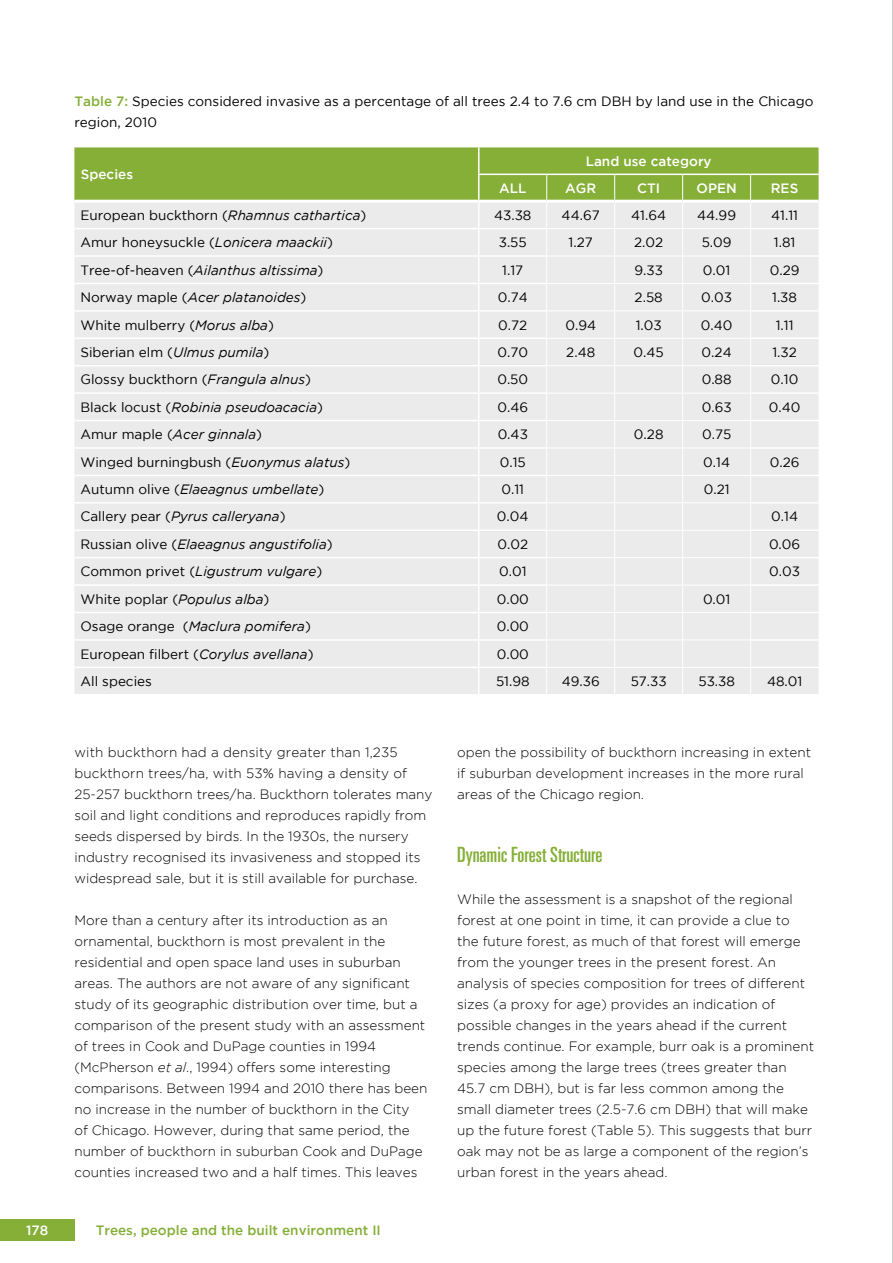
<style>
.page{position:relative;width:893px;height:1263px;background:#fff}
.page>*{position:absolute;margin:0;border:0;box-sizing:border-box;transform-origin:0 0}
.t1{font:ultra-condensed 21px "Univers";color:#85af37}
.t2{font:300 13.5px/21px "Gotham";color:#000}
.t3{font:13.5px/21px "Gotham";color:#000}
.t4{font:italic 13.5px "Gotham";color:#000}
.t5{font:500 13.5px "Gotham";color:#fff}
.t6{font:500 13.5px "Gotham";color:#85af37}
.s1{font-weight:500;color:#85af37}
.s2{font-style:italic}
.s3{font-style:normal}
</style>
<div class="page">
<div style="left:0;top:1219px;width:74px;height:21px;background:#85af37"></div>
<hr style="left:892px;top:0;width:1px;height:1263px;background:#939598">
<svg style="left:74px;top:147px;width:745px;height:547px;background:#e2e6db"></svg>
<hr style="left:479px;top:200px;width:68px;height:3px;background:#fff">
<hr style="left:547px;top:200px;width:68px;height:3px;background:#fff">
<hr style="left:615px;top:200px;width:68px;height:3px;background:#fff">
<hr style="left:683px;top:200px;width:68px;height:3px;background:#fff">
<hr style="left:751px;top:200px;width:68px;height:3px;background:#fff">
<p class="t3" style="left:74px;top:91px;width:740px"><span class="s1">Table 7:</span> Species considered invasive as a percentage of all trees 2.4 to 7.6 cm DBH by land use in the Chicago region, 2010</p>
<p class="t5" style="left:81px;top:167px;width:54px">Species</p>
<p class="t5" style="left:586px;top:153px;width:127px">Land use category</p>
<p class="t5" style="left:499px;top:180px;width:29px">ALL</p>
<p class="t5" style="left:565px;top:180px;width:33px">AGR</p>
<p class="t5" style="left:637px;top:180px;width:24px">CTI</p>
<p class="t5" style="left:696px;top:180px;width:42px">OPEN</p>
<p class="t5" style="left:771px;top:180px;width:29px">RES</p>
<p class="t3" style="left:80px;top:204px;width:287px">European buckthorn (<span class="s2">Rhamnus cathartica</span>)</p>
<p class="t3" style="left:494px;top:204px;width:39px">43.38</p>
<p class="t3" style="left:562px;top:204px;width:40px">44.67</p>
<p class="t3" style="left:631px;top:204px;width:36px">41.64</p>
<p class="t3" style="left:697px;top:204px;width:40px">44.99</p>
<p class="t3" style="left:771px;top:204px;width:28px">41.11</p>
<p class="t3" style="left:80px;top:232px;width:254px">Amur honeysuckle (<span class="s2">Lonicera maackii</span>)</p>
<p class="t3" style="left:499px;top:232px;width:30px">3.55</p>
<p class="t3" style="left:569px;top:232px;width:26px">1.27</p>
<p class="t3" style="left:634px;top:232px;width:31px">2.02</p>
<p class="t3" style="left:702px;top:232px;width:31px">5.09</p>
<p class="t3" style="left:774px;top:232px;width:23px">1.81</p>
<p class="t4" style="left:80px;top:262px;width:245px"><span class="s3">Tree-of-heaven (</span>Ailanthus altissima<span class="s3">)</span></p>
<p class="t3" style="left:502px;top:259px;width:23px">1.17</p>
<p class="t3" style="left:634px;top:259px;width:30px">9.33</p>
<p class="t3" style="left:703px;top:259px;width:29px">0.01</p>
<p class="t3" style="left:770px;top:259px;width:31px">0.29</p>
<p class="t4" style="left:80px;top:290px;width:227px"><span class="s3">Norway maple (</span>Acer platanoides<span class="s3">)</span></p>
<p class="t3" style="left:498px;top:287px;width:32px">0.74</p>
<p class="t3" style="left:635px;top:287px;width:30px">2.58</p>
<p class="t3" style="left:701px;top:287px;width:32px">0.03</p>
<p class="t3" style="left:772px;top:287px;width:26px">1.38</p>
<p class="t3" style="left:80px;top:314px;width:195px">White mulberry (<span class="s2">Morus alba</span>)</p>
<p class="t3" style="left:498px;top:314px;width:31px">0.72</p>
<p class="t3" style="left:565px;top:314px;width:32px">0.94</p>
<p class="t3" style="left:636px;top:314px;width:28px">1.03</p>
<p class="t3" style="left:701px;top:314px;width:33px">0.40</p>
<p class="t3" style="left:776px;top:314px;width:19px">1.11</p>
<p class="t3" style="left:80px;top:341px;width:191px">Siberian elm (<span class="s2">Ulmus pumila</span>)</p>
<p class="t3" style="left:497px;top:341px;width:32px">0.70</p>
<p class="t3" style="left:566px;top:341px;width:30px">2.48</p>
<p class="t3" style="left:634px;top:341px;width:32px">0.45</p>
<p class="t3" style="left:702px;top:341px;width:32px">0.24</p>
<p class="t3" style="left:772px;top:341px;width:26px">1.32</p>
<p class="t3" style="left:80px;top:369px;width:232px">Glossy buckthorn (<span class="s2">Frangula alnus</span>)</p>
<p class="t3" style="left:497px;top:369px;width:32px">0.50</p>
<p class="t3" style="left:702px;top:369px;width:31px">0.88</p>
<p class="t3" style="left:771px;top:369px;width:29px">0.10</p>
<p class="t4" style="left:80px;top:399px;width:244px"><span class="s3">Black locust (</span>Robinia pseudoacacia<span class="s3">)</span></p>
<p class="t3" style="left:497px;top:396px;width:32px">0.46</p>
<p class="t3" style="left:702px;top:396px;width:31px">0.63</p>
<p class="t3" style="left:769px;top:396px;width:33px">0.40</p>
<p class="t3" style="left:80px;top:424px;width:183px">Amur maple (<span class="s2">Acer ginnala</span>)</p>
<p class="t3" style="left:498px;top:424px;width:32px">0.43</p>
<p class="t3" style="left:634px;top:424px;width:31px">0.28</p>
<p class="t3" style="left:702px;top:424px;width:31px">0.75</p>
<p class="t3" style="left:80px;top:451px;width:271px">Winged burningbush (<span class="s2">Euonymus alatus</span>)</p>
<p class="t3" style="left:500px;top:451px;width:28px">0.15</p>
<p class="t3" style="left:703px;top:451px;width:28px">0.14</p>
<p class="t3" style="left:770px;top:451px;width:31px">0.26</p>
<p class="t4" style="left:80px;top:482px;width:245px"><span class="s3">Autumn olive (</span>Elaeagnus umbellate<span class="s3">)</span></p>
<p class="t3" style="left:501px;top:478px;width:24px">0.11</p>
<p class="t3" style="left:704px;top:478px;width:27px">0.21</p>
<p class="t4" style="left:80px;top:509px;width:207px"><span class="s3">Callery pear (</span>Pyrus calleryana<span class="s3">)</span></p>
<p class="t3" style="left:497px;top:506px;width:33px">0.04</p>
<p class="t3" style="left:771px;top:506px;width:28px">0.14</p>
<p class="t4" style="left:80px;top:537px;width:254px"><span class="s3">Russian olive (</span>Elaeagnus angustifolia<span class="s3">)</span></p>
<p class="t3" style="left:497px;top:533px;width:32px">0.02</p>
<p class="t3" style="left:769px;top:533px;width:33px">0.06</p>
<p class="t4" style="left:80px;top:564px;width:243px"><span class="s3">Common privet (</span>Ligustrum vulgare<span class="s3">)</span></p>
<p class="t3" style="left:499px;top:561px;width:29px">0.01</p>
<p class="t3" style="left:769px;top:561px;width:32px">0.03</p>
<p class="t3" style="left:80px;top:588px;width:190px">White poplar (<span class="s2">Populus alba</span>)</p>
<p class="t3" style="left:497px;top:588px;width:34px">0.00</p>
<p class="t3" style="left:703px;top:588px;width:29px">0.01</p>
<p class="t4" style="left:80px;top:619px;width:232px"><span class="s3">Osage orange (</span>Maclura pomifera<span class="s3">)</span></p>
<p class="t3" style="left:497px;top:616px;width:34px">0.00</p>
<p class="t3" style="left:80px;top:643px;width:235px">European filbert (<span class="s2">Corylus avellana</span>)</p>
<p class="t3" style="left:497px;top:643px;width:34px">0.00</p>
<p class="t3" style="left:80px;top:670px;width:73px">All species</p>
<p class="t3" style="left:496px;top:670px;width:35px">51.98</p>
<p class="t3" style="left:562px;top:670px;width:40px">49.36</p>
<p class="t3" style="left:631px;top:670px;width:38px">57.33</p>
<p class="t3" style="left:698px;top:670px;width:38px">53.38</p>
<p class="t3" style="left:767px;top:670px;width:37px">48.01</p>
<p class="t2" style="left:74px;top:742px;width:360px">with buckthorn had a density greater than 1,235 buckthorn trees/ha, with 53% having a density of 25-257 buckthorn trees/ha. Buckthorn tolerates many soil and light conditions and reproduces rapidly from seeds dispersed by birds. In the 1930s, the nursery industry recognised its invasiveness and stopped its widespread sale, but it is still available for purchase.</p>
<p class="t2" style="left:74px;top:910px;width:355px">More than a century after its introduction as an ornamental, buckthorn is most prevalent in the residential and open space land uses in suburban areas. The authors are not aware of any significant study of its geographic distribution over time, but a comparison of the present study with an assessment of trees in Cook and DuPage counties in 1994 (McPherson <span class="s2">et al</span>., 1994) offers some interesting comparisons. Between 1994 and 2010 there has been no increase in the number of buckthorn in the City<br>of Chicago. However, during that same period, the number of buckthorn in suburban Cook and DuPage counties increased two and a half times. This leaves</p>
<p class="t5" style="left:26px;top:1222px;width:24px">178</p>
<p class="t6" style="left:96px;top:1222px;width:287px">Trees, people and the built environment II</p>
<p class="t2" style="left:457px;top:742px;width:356px">open the possibility of buckthorn increasing in extent if suburban development increases in the more rural areas of the Chicago region.</p>
<h1 class="t1" style="left:457px;top:843px;width:147px">Dynamic Forest Structure</h1>
<p class="t2" style="left:457px;top:889px;width:358px">While the assessment is a snapshot of the regional forest at one point in time, it can provide a clue to the future forest, as much of that forest will emerge from the younger trees in the present forest. An analysis of species composition for trees of different sizes (a proxy for age) provides an indication of possible changes in the years ahead if the current trends continue. For example, burr oak is a prominent species among the large trees (trees greater than 45.7 cm DBH), but is far less common among the small diameter trees (2.5-7.6 cm DBH) that will make up the future forest (Table 5). This suggests that burr oak may not be as large a component of the region’s urban forest in the years ahead.</p>
</div>
